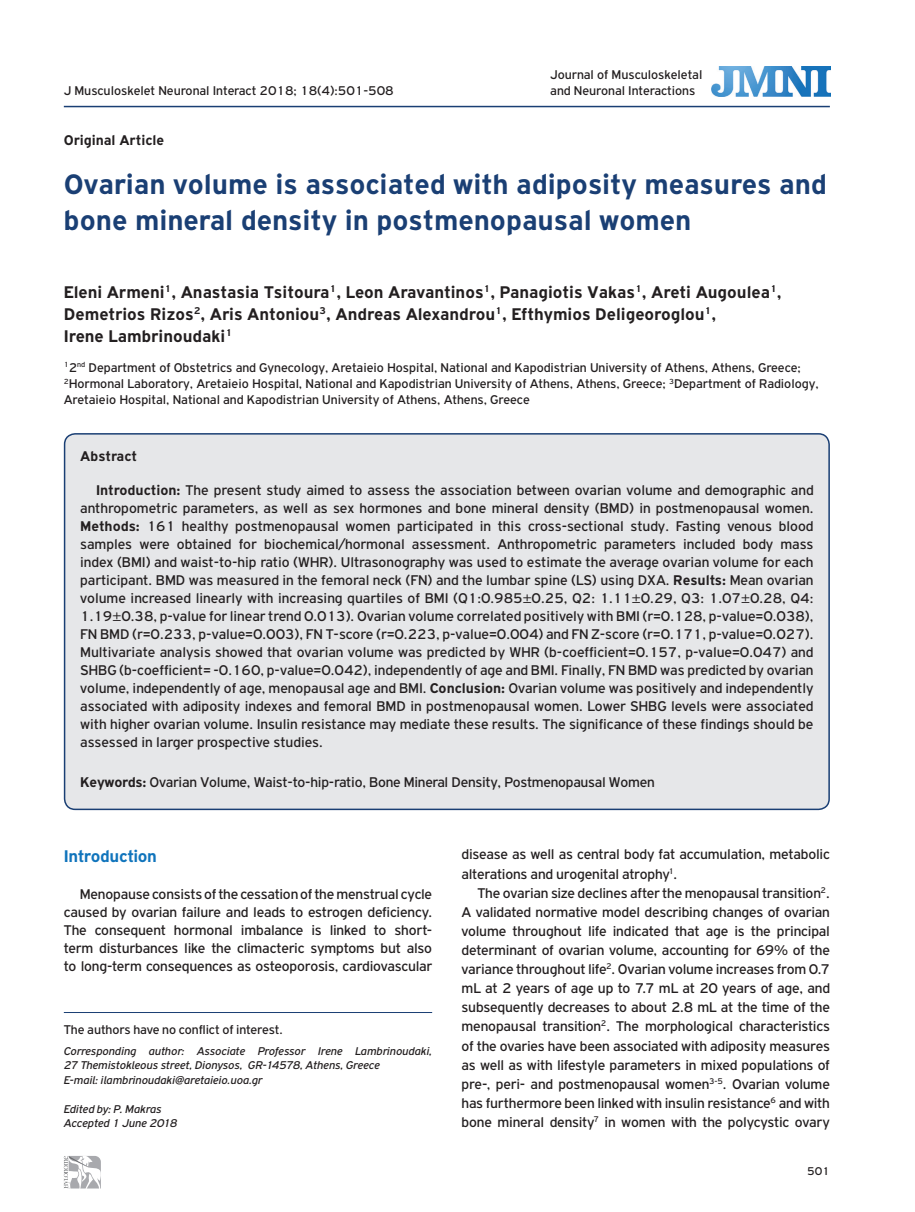
<style>
.page{position:relative;width:915px;height:1212px;background:#fff}
.page>*{position:absolute;margin:0;border:0;box-sizing:border-box;transform-origin:0 0}
.t1{font:700 30px/36px "PF Highway Gothic";color:#1a3f74}
.t2{font:700 18px/21.6px "PF Highway Gothic";color:#231f20}
.t3{font:700 18px "PF Highway Gothic";letter-spacing:-.02em;color:#1074bc}
.t4{font:15px/18px "PF Highway Gothic";letter-spacing:-.015em;color:#231f20;text-align:justify}
.t5{font:700 15px "PF Highway Gothic";color:#231f20}
.t6{font:13.5px/16.2px "PF Highway Gothic";color:#231f20}
.t7{font:italic 12px/14.4px "PF Highway Gothic";letter-spacing:-.005em;color:#231f20}
.t8{font:12px "PF Highway Gothic";color:#231f20}
.s1{font-weight:700}
.s2{font-family:"Myriad Pro"}
</style>
<div class="page">
<hr style="left:64px;top:106px;width:765px;height:1px;background:#1a3f74">
<div style="left:65px;top:434px;width:763px;height:375px;background:#e6e7e9;border-radius:11px"></div>
<div style="left:64px;top:433px;width:765px;height:377px;border:2px solid #1a3f74;border-radius:11px"></div>
<hr style="left:64px;top:1012px;width:368px;height:1px;background:#1a3f74">
<img style="left:711px;top:66px;width:118px;height:31px">
<svg style="left:64px;top:1156px;width:37px;height:33px"></svg>
<p class="t6" style="left:550px;top:66px;width:153px">Journal of Musculoskeletal and Neuronal Interactions</p>
<p class="t6" style="left:64px;top:83px;width:331px">J Musculoskelet Neuronal Interact 2018; 18(4):501-508</p>
<p class="t5" style="left:64px;top:132px;width:102px">Original Article</p>
<h1 class="t1" style="left:64px;top:166px;width:764px">Ovarian volume is associated with adiposity measures and bone mineral density in postmenopausal women</h1>
<p class="t2" style="left:64px;top:282px;width:719px">Eleni Armeni<sup>1</sup>, Anastasia Tsitoura<sup>1</sup>, Leon Aravantinos<sup>1</sup>, Panagiotis Vakas<sup>1</sup>, Areti Augoulea<sup>1</sup>,<br>Demetrios Rizos<sup>2</sup>, Aris Antoniou<sup>3</sup>, Andreas Alexandrou<sup>1</sup>, Efthymios Deligeoroglou<sup>1</sup>,<br>Irene Lambrinoudaki<sup>1</sup></p>
<p class="t6" style="left:64px;top:359px;width:756px"><sup>1</sup>2<sup>nd</sup> Department of Obstetrics and Gynecology, Aretaieio Hospital, National and Kapodistrian University of Athens, Athens, Greece;<br><sup>2</sup>Hormonal Laboratory, Aretaieio Hospital, National and Kapodistrian University of Athens, Athens, Greece; <sup>3</sup>Department of Radiology,<br>Aretaieio Hospital, National and Kapodistrian University of Athens, Athens, Greece</p>
<p class="t5" style="left:80px;top:448px;width:58px">Abstract</p>
<p class="t4" style="left:80px;top:481px;width:734px;text-indent:16px"><span class="s1">Introduction:</span> The present study aimed to assess the association between ovarian volume and demographic and anthropometric parameters, as well as sex hormones and bone mineral density (BMD) in postmenopausal women.<br><span class="s1">Methods:</span> 161 healthy postmenopausal women participated in this cross-sectional study. Fasting venous blood samples were obtained for biochemical/hormonal assessment. Anthropometric parameters included body mass index (BMI) and waist-to-hip ratio (WHR). Ultrasonography was used to estimate the average ovarian volume for each participant. BMD was measured in the femoral neck (FN) and the lumbar spine (LS) using DXA. <span class="s1">Results:</span> Mean ovarian volume increased linearly with increasing quartiles of BMI (Q1:0.985<span class="s2">±</span>0.25, Q2: 1.11<span class="s2">±</span>0.29, Q3: 1.07<span class="s2">±</span>0.28, Q4:<br>1.19<span class="s2">±</span>0.38, p-value for linear trend 0.013). Ovarian volume correlated positively with BMI (r=0.128, p-value=0.038), FN BMD (r=0.233, p-value=0.003), FN T-score (r=0.223, p-value=0.004) and FN Z-score (r=0.171, p-value=0.027).<br>Multivariate analysis showed that ovarian volume was predicted by WHR (b-coefficient=0.157, p-value=0.047) and SHBG (b-coefficient= -0.160, p-value=0.042), independently of age and BMI. Finally, FN BMD was predicted by ovarian volume, independently of age, menopausal age and BMI. <span class="s1">Conclusion:</span> Ovarian volume was positively and independently associated with adiposity indexes and femoral BMD in postmenopausal women. Lower SHBG levels were associated with higher ovarian volume. Insulin resistance may mediate these results. The significance of these findings should be assessed in larger prospective studies.</p>
<p class="t4" style="left:80px;top:773px;width:575px"><span class="s1">Keywords:</span> Ovarian Volume, Waist-to-hip-ratio, Bone Mineral Density, Postmenopausal Women</p>
<p class="t3" style="left:64px;top:846px;width:95px">Introduction</p>
<p class="t4" style="left:64px;top:885px;width:370px;text-indent:16px">Menopause consists of the cessation of the menstrual cycle caused by ovarian failure and leads to estrogen deficiency.<br>The consequent hormonal imbalance is linked to short&shy;term disturbances like the climacteric symptoms but also to long-term consequences as osteoporosis, cardiovascular</p>
<p class="t6" style="left:64px;top:1021px;width:220px">The authors have no conflict of interest.</p>
<p class="t7" style="left:64px;top:1044px;width:370px">Corresponding author: Associate Professor Irene Lambrinoudaki,<br>27 Themistokleous street, Dionysos, GR-14578, Athens, Greece<br>E-mail: ilambrinoudaki@aretaieio.uoa.gr</p>
<p class="t7" style="left:64px;top:1101px;width:115px">Edited by: P. Makras<br>Accepted 1 June 2018</p>
<p class="t4" style="left:461px;top:845px;width:369px;line-height:19px">disease as well as central body fat accumulation, metabolic alterations and urogenital atrophy<sup>1</sup>.</p>
<p class="t4" style="left:461px;top:883px;width:370px;line-height:19px;text-indent:16px">The ovarian size declines after the menopausal transition<sup>2</sup>.<br>A validated normative model describing changes of ovarian volume throughout life indicated that age is the principal determinant of ovarian volume, accounting for 69% of the variance throughout life<sup>2</sup>. Ovarian volume increases from 0.7 mL at 2 years of age up to 7.7 mL at 20 years of age, and subsequently decreases to about 2.8 mL at the time of the menopausal transition<sup>2</sup>. The morphological characteristics of the ovaries have been associated with adiposity measures as well as with lifestyle parameters in mixed populations of pre-, peri- and postmenopausal women<sup>3-5</sup>. Ovarian volume has furthermore been linked with insulin resistance<sup>6</sup> and with bone mineral density<sup>7</sup> in women with the polycystic ovary</p>
<p class="t8" style="left:806px;top:1165px;width:24px">501</p>
</div>
